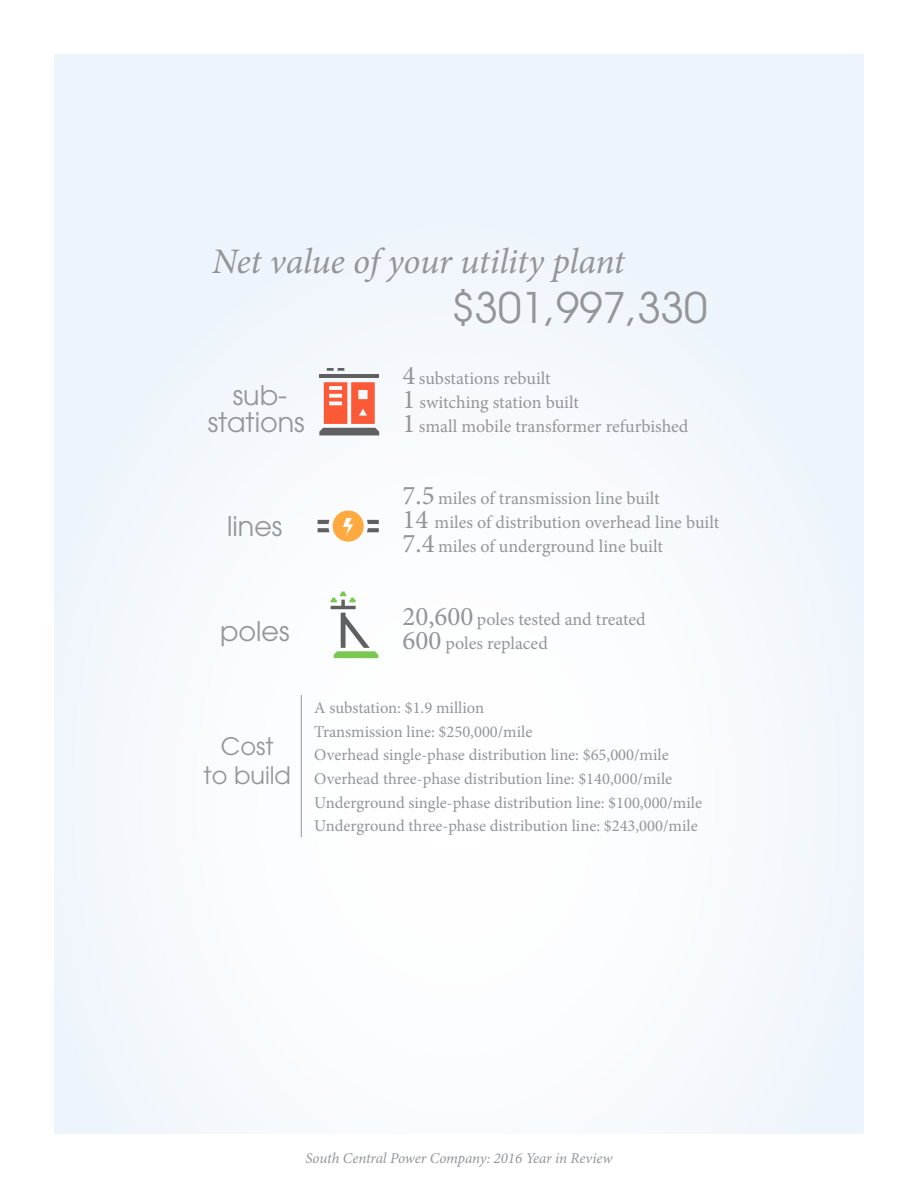
<style>
.page{position:relative;width:918px;height:1188px;background:#fff}
.page>*{position:absolute;margin:0;border:0;box-sizing:border-box;transform-origin:0 0}
.t1{font:42px "Avant Garde";color:#939598}
.t2{font:italic 36px "Minion Pro";letter-spacing:-.01em;color:#939598}
.t3{font:27px/27px "Avant Garde";color:#939598;text-align:center}
.t4{font:24px/28.8px "Avant Garde";color:#939598;text-align:center}
.t5{font:18px/24px "Minion Pro";color:#939598}
.t6{font:16.5px/23.7px "Minion Pro";color:#939598}
.t7{font:italic 15px "Minion Pro";letter-spacing:-.01em;color:#939598}
.s1{font-size:27px}
</style>
<div class="page">
<div style="left:54px;top:54px;width:810px;height:1080px;background:#f4f8fc"></div>
<hr style="left:301px;top:695px;width:1px;height:142px;background:#939598">
<svg style="left:331px;top:592px;width:47px;height:66px"></svg>
<hr style="left:319px;top:375px;width:60px;height:3px;background:#606060">
<svg style="left:327px;top:368px;width:17px;height:3px"></svg>
<svg style="left:319px;top:382px;width:60px;height:53px"></svg>
<svg style="left:318px;top:511px;width:61px;height:31px"></svg>
<h2 class="t2" style="left:212px;top:237px;width:414px">Net value of your utility plant</h2>
<h1 class="t1" style="left:452px;top:283px;width:257px">$301,997,330</h1>
<h3 class="t3" style="left:208px;top:382px;width:99px">sub&shy;stations</h3>
<p class="t5" style="left:403px;top:366px;width:287px"><span class="s1">4</span> substations rebuilt<br><span class="s1">1</span> switching station built<br><span class="s1">1</span> small mobile transformer refurbished</p>
<h3 class="t3" style="left:227px;top:512px;width:57px">lines</h3>
<h3 class="t3" style="left:220px;top:617px;width:71px">poles</h3>
<h3 class="t4" style="left:204px;top:732px;width:89px">Cost<br>to build</h3>
<p class="t5" style="left:403px;top:486px;width:318px"><span class="s1">7.5</span> miles of transmission line built<br><span class="s1">14</span> miles of distribution overhead line built<br><span class="s1">7.4</span> miles of underground line built</p>
<p class="t5" style="left:403px;top:608px;width:245px"><span class="s1">20,600</span> poles tested and treated<br><span class="s1">600</span> poles replaced</p>
<p class="t6" style="left:314px;top:696px;width:389px">A substation: $1.9 million<br>Transmission line: $250,000/mile<br>Overhead single-phase distribution line: $65,000/mile Overhead three-phase distribution line: $140,000/mile Underground single-phase distribution line: $100,000/mile Underground three-phase distribution line: $243,000/mile</p>
<p class="t7" style="left:305px;top:1148px;width:309px">South Central Power Company: 2016 Year in Review</p>
</div>
